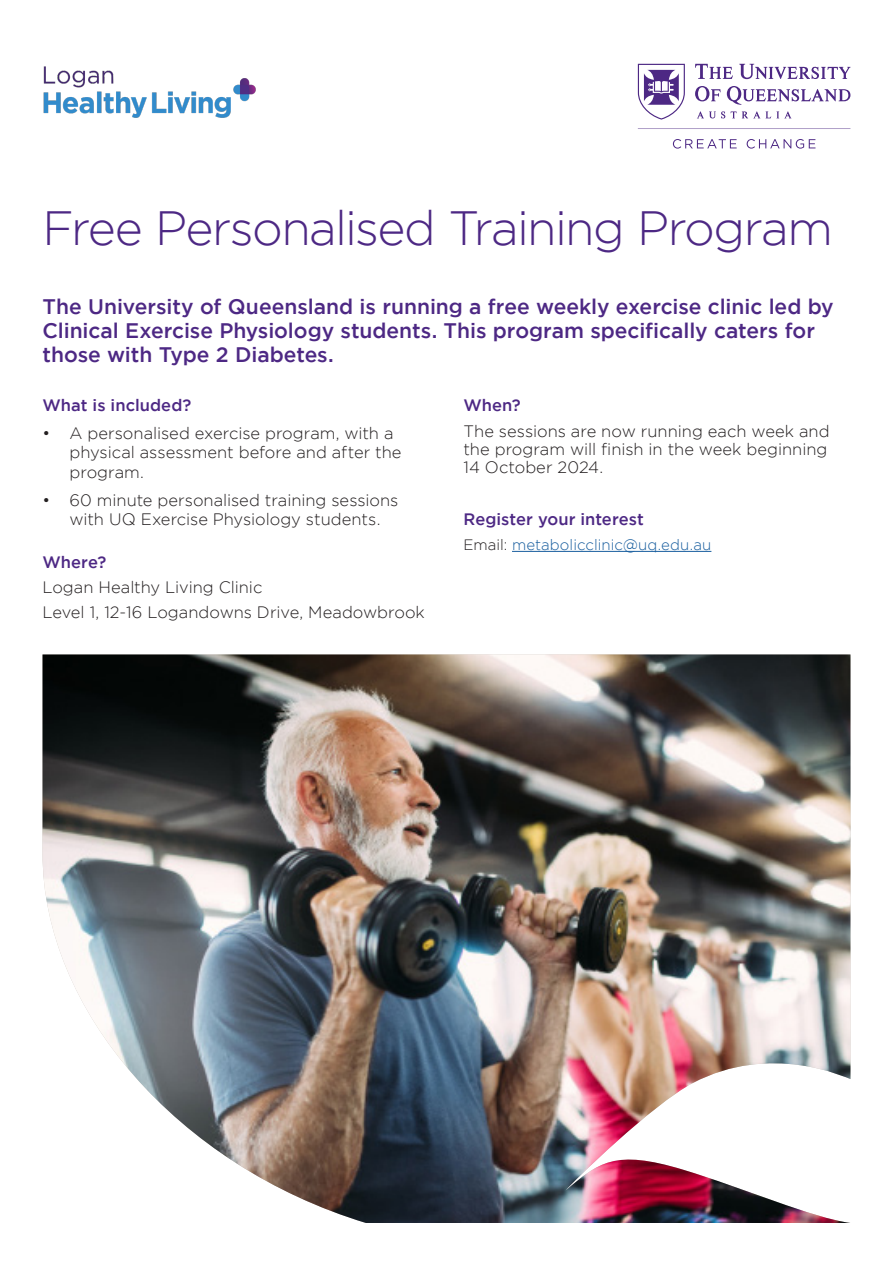
<style>
.page{position:relative;width:893px;height:1263px;background:#fff}
.page>*{position:absolute;margin:0;border:0;box-sizing:border-box;transform-origin:0 0}
.Headline_54_56pt{font:300 48px "Gotham";letter-spacing:-.035em;color:#4d2884}
.Sub_Heading{font:500 21px/24px "Gotham";letter-spacing:-.005em;color:#4d2884}
.Body_copy{font:300 16.5px/19.5px "Gotham";color:#231f20}
.Body_copy-2{font:500 16.5px "Gotham";letter-spacing:.005em;color:#4d2884}
.Body_copy-3{font:300 15px "Gotham";letter-spacing:.005em;color:#175d9e}
.s1{color:#231f20}
</style>
<div class="page">
<img style="left:43px;top:654px;width:807px;height:569px">
<svg style="left:638px;top:64px;width:213px;height:85px"></svg>
<hr style="left:512px;top:551px;width:199px;height:1px;background:#175d9e">
<img style="left:43px;top:66px;width:212px;height:52px">
<p class="Headline_54_56pt" style="left:43px;top:202px;width:792px">Free Personalised Training Program</p>
<p class="Sub_Heading" style="left:43px;top:294px;width:793px">The University of Queensland is running a free weekly exercise clinic led by<br>Clinical Exercise Physiology students. This program specifically caters for those with Type 2 Diabetes.</p>
<p class="Body_copy-2" style="left:463px;top:395px;width:59px">When?</p>
<p class="Body_copy" style="left:463px;top:422px;width:368px;line-height:18px">The sessions are now running each week and the program will finish in the week beginning<br>14 October 2024.</p>
<p class="Body_copy-2" style="left:463px;top:509px;width:182px">Register your interest</p>
<p class="Body_copy-3" style="left:463px;top:536px;width:249px"><span class="s1">Email:</span> metabolicclinic@uq.edu.au</p>
<p class="Body_copy-2" style="left:43px;top:395px;width:150px">What is included?</p>
<p class="Body_copy" style="left:70px;top:423px;width:334px;text-indent:-27px">• A personalised exercise program, with a physical assessment before and after the program.</p>
<p class="Body_copy" style="left:43px;top:490px;width:357px;text-align:center">• 60 minute personalised training sessions with UQ Exercise Physiology students.</p>
<p class="Body_copy-2" style="left:43px;top:553px;width:65px">Where?</p>
<p class="Body_copy" style="left:43px;top:577px;width:221px">Logan Healthy Living Clinic</p>
<p class="Body_copy" style="left:43px;top:602px;width:384px">Level 1, 12-16 Logandowns Drive, Meadowbrook</p>
</div>
